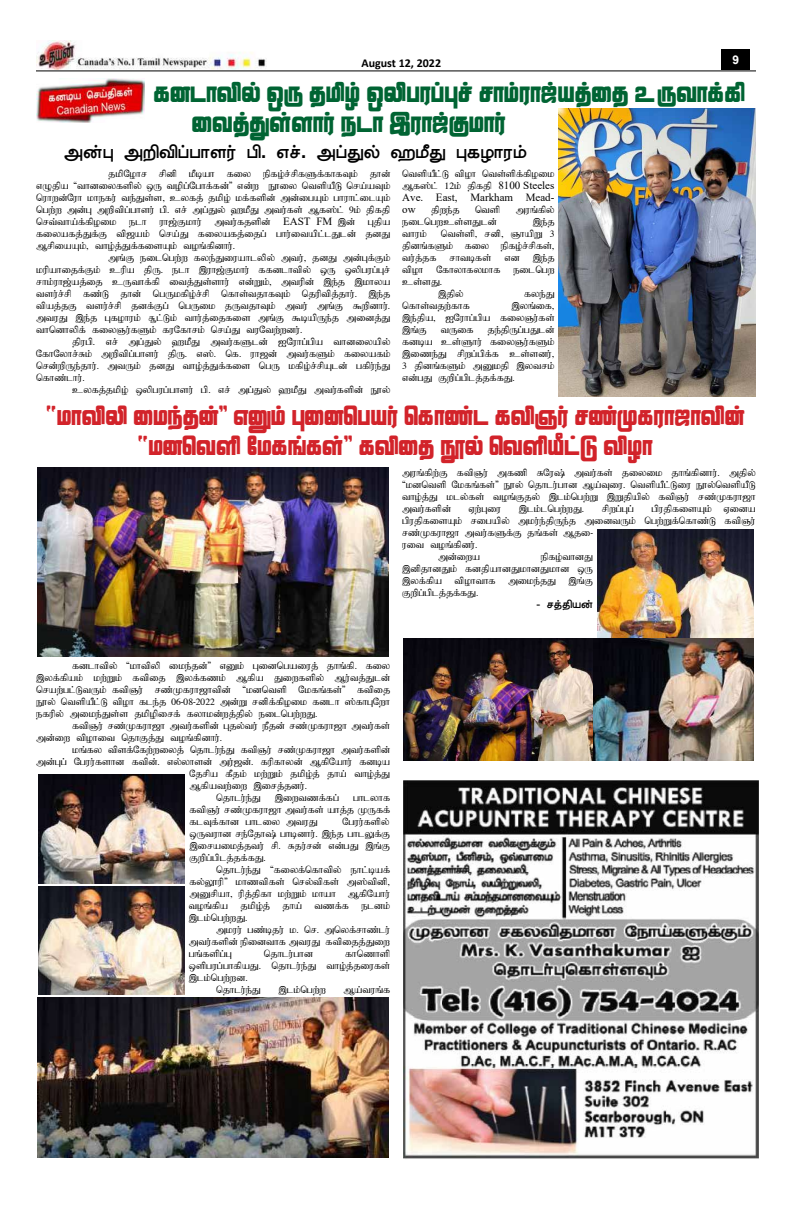
<style>
.page{position:relative;width:792px;height:1224px;background:#fff}
.page>*{position:absolute;margin:0;border:0;box-sizing:border-box;transform-origin:0 0}
.t1{font:30px/30px "Lathangi";color:#006433}
.t2{font:29px/30px "Lathangi";color:#d2232a;text-align:center}
.t3{font:18px "Trinco";color:#000}
.t4{font:700 12px "Calibri";color:#000}
.t5{font:700 12px "Arial";color:#fff}
.t6{font:11px/12px "Baamini";color:#000;text-align:justify}
.t7{font:11px/12px "Times New Roman";color:#000}
.t8{font:11px "Trinco";color:#000}
.s1{font-family:"Times New Roman"}
</style>
<div class="page">
<hr style="left:36px;top:70px;width:720px;height:1px;background:#000">
<div style="left:721px;top:49px;width:29px;height:20px;background:#000"></div>
<img style="left:36px;top:41px;width:230px;height:28px">
<img style="left:36px;top:79px;width:108px;height:44px">
<img style="left:559px;top:109px;width:196px;height:288px">
<img style="left:37px;top:468px;width:352px;height:188px">
<img style="left:404px;top:638px;width:350px;height:123px">
<img style="left:39px;top:774px;width:146px;height:110px">
<img style="left:38px;top:887px;width:146px;height:107px">
<img style="left:598px;top:529px;width:156px;height:108px">
<img style="left:37px;top:998px;width:352px;height:160px">
<img style="left:404px;top:780px;width:355px;height:379px">
<p class="t4" style="left:361px;top:54px;width:81px">August 12, 2022</p>
<p class="t5" style="left:733px;top:51px;width:8px">9</p>
<h1 class="t1" style="left:193px;top:80px;width:555px;text-indent:-38px">fdlhtpy; xU jkpo; xypgug;Gr; rhk;uh[;aj;ij cUthf;fp itj;Js;shu; elh ,uh[;Fkhu;</h1>
<h3 class="t3" style="left:64px;top:144px;width:464px">MD;G MWPTPG;GHSU; GP. VR;. MG;JY; `KPJ GFOHUK;</h3>
<p class="t6" style="left:402px;top:168px;width:154px">NTSPAPL;L TPOH NTS;SPF;FPOIK<br>MF];L; 12K; JPFJP <span class="s1">8100 Steeles</span></p>
<p class="t7" style="left:402px;top:191px;width:154px">Ave. East, Markham Mead&shy;ow</p>
<p class="t6" style="left:108px;top:168px;width:284px">JKPNOHR RPDP KPBAH FIY EPFO;R;RPFSF;FHFTK; JHD;</p>
<p class="t6" style="left:36px;top:180px;width:355px">VOJPA 'THDIYFSPY; XU TOPG;NGHF;FD;" VD;W E}IY NTSPAPL NRA;ATK;</p>
<p class="t6" style="left:36px;top:192px;width:356px">NUHWD;NUH KHEFU; TE;JS;S&gt; CYFJ; JKPO; KF;FSPD; MD;IGAK; GHUHL;ILAK;</p>
<p class="t6" style="left:36px;top:204px;width:356px">NGW;W MD;G MWPTPG;GHSU; GP. VR; MG;JY; `KPJ MTU;FS; MF];L; 9K; JPFJP</p>
<p class="t6" style="left:36px;top:216px;width:356px">NRT;THA;F;FPOIK ELH UH[;FKHU; MTU;FJSPD; <span class="s1">EAST FM</span> ,D; GJPA</p>
<p class="t6" style="left:36px;top:228px;width:355px">FIYAFJ;JF;F TP[AK; NRA;J FIYAFJ;IJG; GHU;ITAPL;LJLD; JDJ</p>
<p class="t6" style="left:36px;top:240px;width:200px">MRPIAAK;&gt; THO;J;JF;FISAK; TOQ;FPDHU;.</p>
<p class="t6" style="left:108px;top:252px;width:284px">MQ;F EILNGW;W FYE;JIUAHLYPY; MTU;&gt; JDJ MD;GF;FK;</p>
<p class="t6" style="left:36px;top:264px;width:355px">KUPAHIJF;FK; CUPA JPU. ELH ,UH[;FKHU; FFDLHTPY; XU XYPGUG;GR;</p>
<p class="t6" style="left:36px;top:276px;width:356px">RHK;UH[;AJ;IJ CUTHF;FP ITJ;JS;SHU; VD;WK;&gt; MTUPD; ,E;J ,KHYA</p>
<p class="t6" style="left:36px;top:288px;width:356px">TSU;R;RP FZ;L JHD; NGUKFPO;R;RP NFHS;TJHFTK; NJUPTPJ;JHU;. ,E;J</p>
<p class="t6" style="left:36px;top:300px;width:356px">TPAJ;JF TSU;R;RP JDF;FG; NGUIK JUTJHTK; MTU; MQ;F $WPDHU;.</p>
<p class="t6" style="left:36px;top:312px;width:356px">MTUJ ,E;J GFOHUK; R+L;LK; THU;J;IJFIS MQ;F $BAPUE;J MIDJ;J</p>
<p class="t6" style="left:36px;top:324px;width:268px">THNDHYPF; FIYQU;FSK; FUNFHRK; NRA;J TUNTW;WDU;.</p>
<p class="t6" style="left:72px;top:336px;width:319px">JPUGP. VR; MG;JY; `KPJ MTU;FSLD; INUHG;GPA THDIYAPY;</p>
<p class="t6" style="left:36px;top:348px;width:356px">NFHNYHR;RK; MWPTPG;GHSU; JPU. V];. NF. UH[D; MTU;FSK; FIYAFK;</p>
<p class="t6" style="left:36px;top:360px;width:355px">NRD;WPUE;JHU;. MTUK; JDJ THO;J;JF;FIS NGU KFPO;R;RPALD; GFPU;E;J</p>
<p class="t6" style="left:36px;top:372px;width:50px">NFHZ;LHU;.</p>
<p class="t6" style="left:72px;top:384px;width:320px">CYFJ;JKPO; XYPGUG;GHSU; GP. VR; MG;JY; `KPJ MTU;FSPD; E}Y;</p>
<h2 class="t2" style="left:47px;top:404px;width:700px">'khtpyp ike;jd;" vDk; Gidngau; nfhz;l ftpQu; rz;Kfuh[htpd; 'kdntsp Nkfq;fs;" ftpij E}y; ntspaPl;L tpoh</h2>
<p class="t6" style="left:402px;top:467px;width:355px">MUQ;FPW;F FTPQU; MFZP RNU~; MTU;FS; JIYIK JHQ;FPDHU;. MJPY; 'KDNTSP NKFQ;FS;" E}Y; NJHLU;GHD MA;TIU. NTSPAPL;LIU E}Y;NTSPAPL THO;J;J KLY;FS; TOQ;FJY; ,LK;NGW;W ,WJPAPY; FTPQU; RZ;KFUH[H MTU;FSPD;</p>
<p class="t6" style="left:431px;top:204px;width:30px">JPWE;J</p>
<p class="t6" style="left:475px;top:204px;width:27px">NTSP</p>
<p class="t6" style="left:516px;top:204px;width:40px">MUQ;FPY;</p>
<p class="t6" style="left:402px;top:216px;width:96px">EILNGWCS;SJLD;</p>
<p class="t6" style="left:533px;top:216px;width:23px">,E;J</p>
<p class="t6" style="left:402px;top:228px;width:26px">THUK;</p>
<p class="t6" style="left:441px;top:228px;width:115px">NTS;SP&gt; RDP&gt; QHAPW 3</p>
<p class="t6" style="left:402px;top:240px;width:154px">JPDQ;FSK; FIY EPFO;R;RPFS;&gt;</p>
<p class="t6" style="left:402px;top:252px;width:154px">TU;J;JF RHTBFS; VD ,E;J</p>
<p class="t6" style="left:402px;top:264px;width:154px">TPOH NFHYHFYKHF EILNGW</p>
<p class="t6" style="left:402px;top:276px;width:41px">CS;SJ.</p>
<p class="t6" style="left:438px;top:288px;width:27px">,JPY;</p>
<p class="t6" style="left:524px;top:288px;width:32px">FYE;J</p>
<p class="t6" style="left:402px;top:300px;width:69px">NFHS;TJW;FHF</p>
<p class="t6" style="left:402px;top:300px;width:154px;text-indent:109px">,YQ;IF&gt; ,E;JPA&gt; INUHG;GPA FIYQU;FS; ,Q;F</p>
<p class="t6" style="left:402px;top:324px;width:154px;text-indent:85px">JE;JPUG;GJLD; FDBA CS;SHU; FIYQU;FSK; ,IZE;J RPWG;GPF;F CS;SDU;&gt; 3 JPDQ;FSK; MDKJP ,YTRK; VD;GJ FWPG;GPLJ;JF;FJ.</p>
<p class="t6" style="left:441px;top:324px;width:34px">TUIF</p>
<p class="t6" style="left:469px;top:504px;width:34px">VW;GIU</p>
<p class="t6" style="left:519px;top:504px;width:67px">,LK;LNGW;WJ.</p>
<p class="t6" style="left:602px;top:504px;width:34px">RPWG;GG;</p>
<p class="t6" style="left:651px;top:504px;width:106px">GPUJPFISAK; VIDA</p>
<p class="t6" style="left:402px;top:516px;width:355px">GPUJPFISAK; RIGAPY; MKU;E;JPUE;J MIDTUK; NGW;WF;NFHZ;L FTPQU;</p>
<p class="t6" style="left:402px;top:528px;width:192px">RZ;KFUH[H MTU;FSF;F JQ;FS; MJI-</p>
<p class="t6" style="left:402px;top:540px;width:77px">UIT TOQ;FPDU;.</p>
<p class="t6" style="left:438px;top:552px;width:44px">MD;IWA</p>
<p class="t6" style="left:402px;top:552px;width:192px;text-indent:139px">EPFO;THDJ ,DPJHDJK; FDJPAHDJKHDJKHD XU ,YF;FPA TPOHTHF MIKE;JJ ,Q;F FWPG;GPLJ;JF;FJ.</p>
<p class="t8" style="left:536px;top:600px;width:58px">- RJ;JPAD;</p>
<p class="t6" style="left:36px;top:660px;width:356px;text-indent:36px">FDLHTPY; 'KHTPYP IKE;JD;" VDK; GIDNGAIUJ; JHQ;FP. FIY ,YF;FPAK; KW;WK; FTPIJ ,YF;FZK; MFPA JIWFSPY; MU;TJ;JLD; NRAW;GL;LTUK; FTPQU; RZ;KFUH[HTPD; 'KDNTSP NKFQ;FS;" FTPIJ E}Y; NTSPAPL;L TPOH FLE;J 06-08-2022 MD;W RDPF;FPOIK FDLH ];FHGNWH EFUPY; MIKE;JS;S JKPOPIRF; FYHKD;WJ;JPY; EILNGW;WJ.</p>
<p class="t6" style="left:36px;top:720px;width:356px;text-indent:36px">FTPQU; RZ;KFUH[H MTU;FSPD; GJY;TU; EPJD; RZ;KFUH[H MTU;FS;<br>MD;IW TPOHIT NJHFJ;J TOQ;FPDHU;.</p>
<p class="t6" style="left:72px;top:744px;width:319px">KQ;FY TPSF;NFW;WIYJ; NJHLU;E;J FTPQU; RZ;KFUH[H MTU;FSPD;</p>
<p class="t6" style="left:36px;top:756px;width:355px">MD;GG; NGUU;FSHD FTPD;. VY;YHSD; MU;[D;. FUPFHYD; MFPNAHU; FDBA</p>
<p class="t6" style="left:190px;top:768px;width:202px">NJRPA FPJK; KW;WK; JKPO;J; JHA; THO;J;J</p>
<p class="t6" style="left:190px;top:780px;width:119px">MFPATW;IW ,IRJ;JDU;.</p>
<p class="t6" style="left:216px;top:792px;width:46px">NJHLU;E;J</p>
<p class="t6" style="left:275px;top:792px;width:66px">,IWTZF;FG;</p>
<p class="t6" style="left:190px;top:792px;width:202px;text-indent:163px">GHLYHF FTPQU; RZ;KFUH[H MTU;FS; AHJ;J KUFF; FLTF;FHD GHLIY MTUJ</p>
<p class="t6" style="left:190px;top:816px;width:202px;text-indent:153px">NGUU;FSPY; XUTUHD RE;NJH~; GHBDHU;. ,E;J GHLYF;F ,IRAIKJ;JTU; RP. RJU;RD; VD;GJ ,Q;F FWPG;GPLJ;JF;FJ.</p>
<p class="t6" style="left:189px;top:864px;width:203px;text-indent:27px">NJHLU;E;J 'FIYF;NFHTPY; EHL;BAF; FY;Y}UP" KHZTPFS; NRY;TPFS; M];TPDP&gt; MDRPAH&gt; UPJ;JPFH KW;WK; KHAH MFPNAHU; TOQ;FPA JKPO;J; JHA; TZF;F ELDK; ,LK;NGW;WJ.</p>
<p class="t6" style="left:189px;top:924px;width:203px;text-indent:27px">MKUU; GZ;BJU; K. NR. MNYF;RHZ;LU; MTU;FSPD; EPIDTHF MTUJ FTPIJJ;JIW GQ;FSPG;G</p>
<p class="t6" style="left:264px;top:948px;width:51px">NJHLU;GHD</p>
<p class="t6" style="left:345px;top:948px;width:46px">FHNZHSP</p>
<p class="t6" style="left:189px;top:960px;width:203px">XSPGUG;GHFPAJ. NJHLU;E;J THO;J;JIUFS;</p>
<p class="t6" style="left:189px;top:972px;width:60px">,LK;NGW;WD.</p>
<p class="t6" style="left:216px;top:984px;width:46px">NJHLU;E;J</p>
<p class="t6" style="left:278px;top:984px;width:49px">,LK;NGW;W</p>
<p class="t6" style="left:344px;top:984px;width:48px">MA;TUQ;F</p>
</div>
